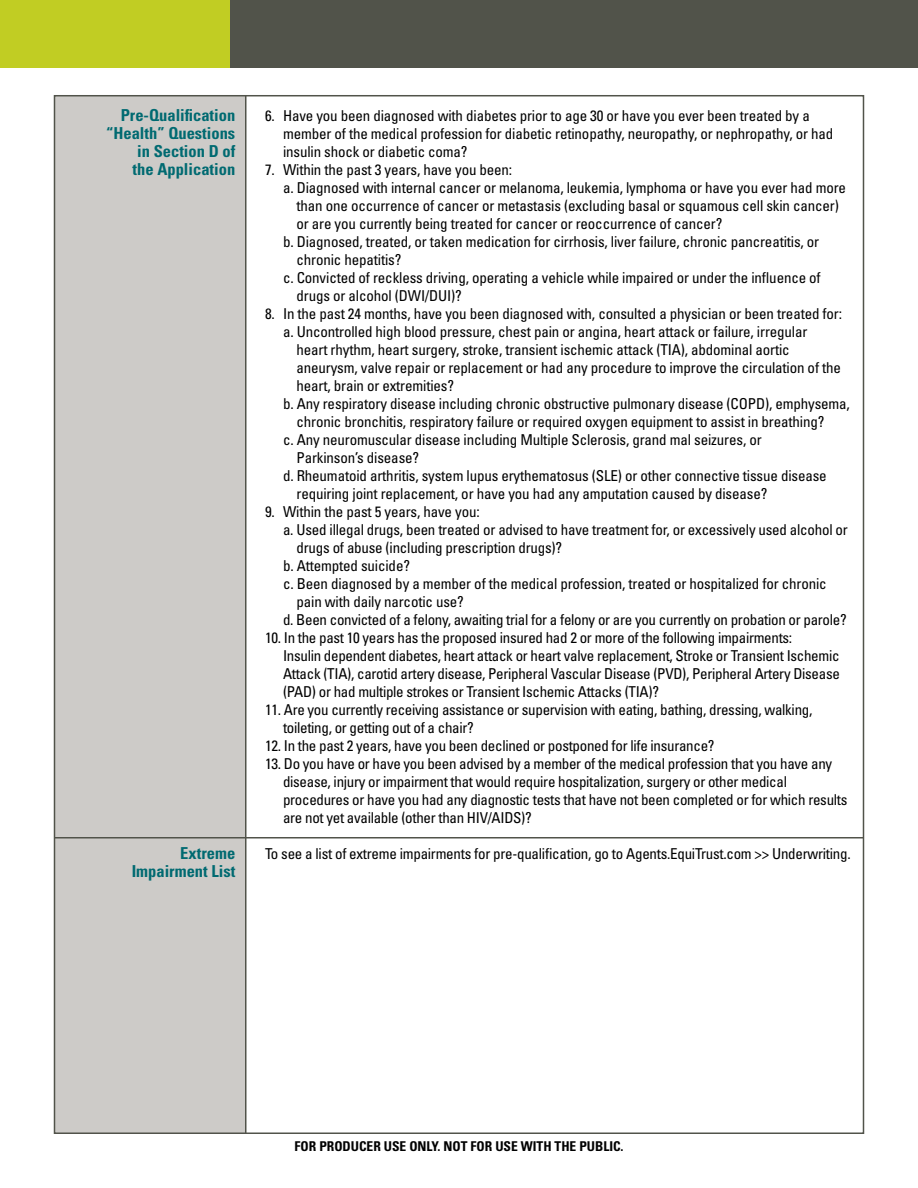
<style>
.page{position:relative;width:918px;height:1188px;background:#fff}
.page>*{position:absolute;margin:0;border:0;box-sizing:border-box;transform-origin:0 0}
.t1{font:700 condensed 16.5px/18px "Univers";color:#006a71;text-align:right}
.t2{font:condensed 15px/18px "Univers";letter-spacing:-.01em;color:#000}
.t3{font:700 condensed 13.5px "Univers";color:#000}
</style>
<div class="page">
<div style="left:0;top:0;width:918px;height:68px;background:#51534a"></div>
<div style="left:54px;top:95px;width:192px;height:1038px;background:#cdcbc8"></div>
<hr style="left:245px;top:95px;width:1px;height:1039px;background:#51534a">
<div style="left:0;top:0;width:230px;height:68px;background:#c1cd23"></div>
<hr style="left:55px;top:837px;width:809px;height:1px;background:#51534a">
<p class="t1" style="left:106px;top:106px;width:131px">Pre-Qualification “Health” Questions in Section D of<br>the Application</p>
<p class="t1" style="left:132px;top:844px;width:105px">Extreme<br>Impairment List</p>
<p class="t2" style="left:283px;top:107px;width:552px;text-indent:-18px">6. Have you been diagnosed with diabetes prior to age 30 or have you ever been treated by a member of the medical profession for diabetic retinopathy, neuropathy, or nephropathy, or had insulin shock or diabetic coma?</p>
<p class="t2" style="left:265px;top:161px;width:249px">7. Within the past 3 years, have you been:</p>
<p class="t2" style="left:283px;top:179px;width:564px">a. Diagnosed with internal cancer or melanoma, leukemia, lymphoma or have you ever had more</p>
<p class="t2" style="left:297px;top:197px;width:544px">than one occurrence of cancer or metastasis (excluding basal or squamous cell skin cancer)</p>
<p class="t2" style="left:297px;top:215px;width:427px">or are you currently being treated for cancer or reoccurrence of cancer?</p>
<p class="t2" style="left:283px;top:233px;width:538px">b. Diagnosed, treated, or taken medication for cirrhosis, liver failure, chronic pancreatitis, or</p>
<p class="t2" style="left:297px;top:251px;width:106px">chronic hepatitis?</p>
<p class="t2" style="left:283px;top:269px;width:539px">c. Convicted of reckless driving, operating a vehicle while impaired or under the influence of</p>
<p class="t2" style="left:297px;top:287px;width:167px">drugs or alcohol (DWI/DUI)?</p>
<p class="t2" style="left:265px;top:305px;width:579px">8. In the past 24 months, have you been diagnosed with, consulted a physician or been treated for:</p>
<p class="t2" style="left:283px;top:323px;width:526px">a. Uncontrolled high blood pressure, chest pain or angina, heart attack or failure, irregular</p>
<p class="t2" style="left:297px;top:341px;width:495px">heart rhythm, heart surgery, stroke, transient ischemic attack (TIA), abdominal aortic</p>
<p class="t2" style="left:297px;top:359px;width:546px">aneurysm, valve repair or replacement or had any procedure to improve the circulation of the</p>
<p class="t2" style="left:297px;top:377px;width:159px">heart, brain or extremities?</p>
<p class="t2" style="left:283px;top:395px;width:568px">b. Any respiratory disease including chronic obstructive pulmonary disease (COPD), emphysema,</p>
<p class="t2" style="left:297px;top:413px;width:529px">chronic bronchitis, respiratory failure or required oxygen equipment to assist in breathing?</p>
<p class="t2" style="left:283px;top:431px;width:480px">c. Any neuromuscular disease including Multiple Sclerosis, grand mal seizures, or</p>
<p class="t2" style="left:297px;top:449px;width:124px">Parkinson’s disease?</p>
<p class="t2" style="left:283px;top:467px;width:545px">d. Rheumatoid arthritis, system lupus erythematosus (SLE) or other connective tissue disease</p>
<p class="t2" style="left:297px;top:485px;width:472px">requiring joint replacement, or have you had any amputation caused by disease?</p>
<p class="t2" style="left:265px;top:503px;width:216px">9. Within the past 5 years, have you:</p>
<p class="t2" style="left:283px;top:521px;width:566px">a. Used illegal drugs, been treated or advised to have treatment for, or excessively used alcohol or</p>
<p class="t2" style="left:297px;top:539px;width:267px">drugs of abuse (including prescription drugs)?</p>
<p class="t2" style="left:283px;top:557px;width:128px">b. Attempted suicide?</p>
<p class="t2" style="left:283px;top:575px;width:545px">c. Been diagnosed by a member of the medical profession, treated or hospitalized for chronic</p>
<p class="t2" style="left:297px;top:593px;width:169px">pain with daily narcotic use?</p>
<p class="t2" style="left:283px;top:611px;width:565px">d. Been convicted of a felony, awaiting trial for a felony or are you currently on probation or parole?</p>
<p class="t2" style="left:283px;top:629px;width:558px;text-indent:-18px">10. In the past 10 years has the proposed insured had 2 or more of the following impairments:<br>Insulin dependent diabetes, heart attack or heart valve replacement, Stroke or Transient Ischemic Attack (TIA), carotid artery disease, Peripheral Vascular Disease (PVD), Peripheral Artery Disease (PAD) or had multiple strokes or Transient Ischemic Attacks (TIA)?</p>
<p class="t2" style="left:283px;top:701px;width:531px;text-indent:-18px">11. Are you currently receiving assistance or supervision with eating, bathing, dressing, walking, toileting, or getting out of a chair?</p>
<p class="t2" style="left:265px;top:737px;width:451px">12. In the past 2 years, have you been declined or postponed for life insurance?</p>
<p class="t2" style="left:283px;top:755px;width:566px;text-indent:-18px">13. Do you have or have you been advised by a member of the medical profession that you have any disease, injury or impairment that would require hospitalization, surgery or other medical procedures or have you had any diagnostic tests that have not been completed or for which results are not yet available (other than HIV/AIDS)?</p>
<p class="t2" style="left:265px;top:845px;width:587px">To see a list of extreme impairments for pre-qualification, go to Agents.EquiTrust.com &gt;&gt; Underwriting.</p>
<p class="t3" style="left:295px;top:1138px;width:331px">FOR PRODUCER USE ONLY. NOT FOR USE WITH THE PUBLIC.</p>
</div>
